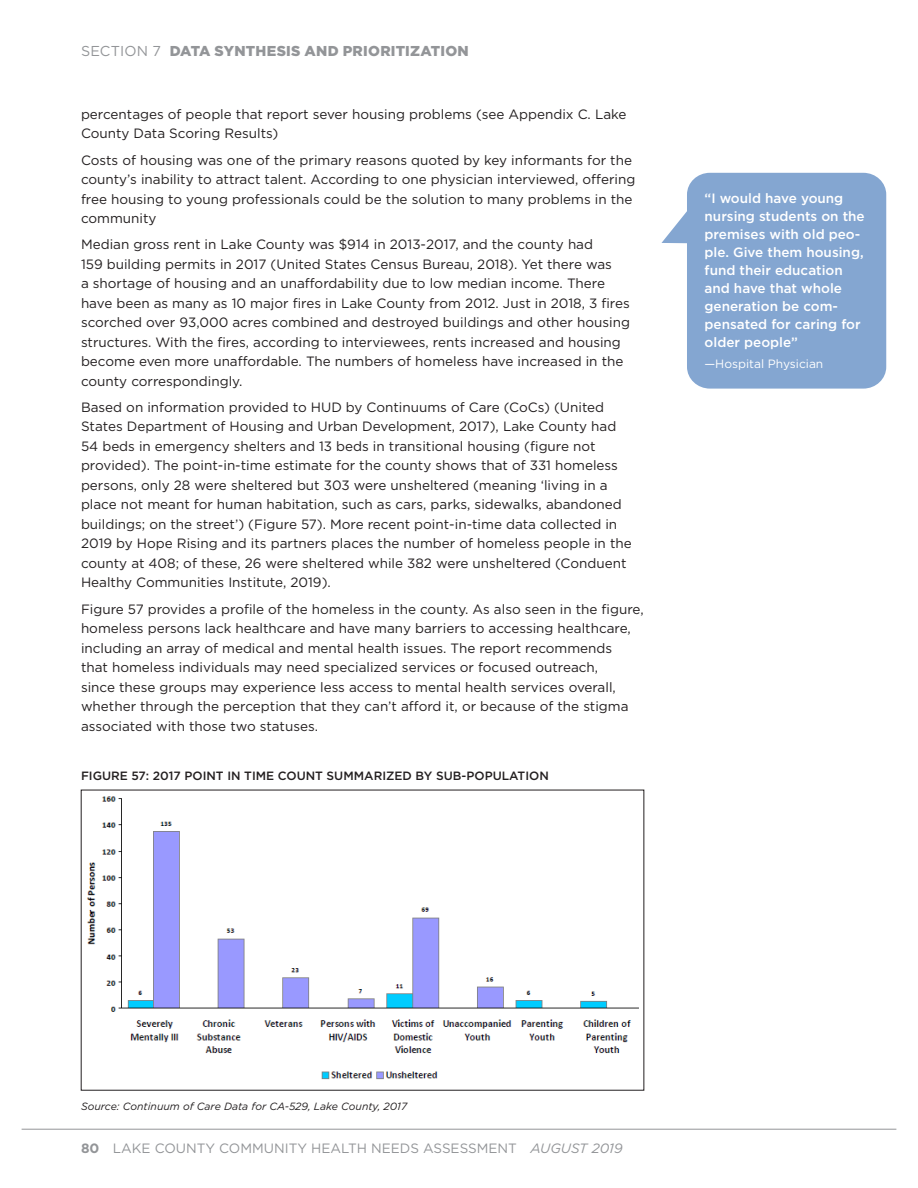
<style>
.page{position:relative;width:918px;height:1188px;background:#fff}
.page>*{position:absolute;margin:0;border:0;box-sizing:border-box;transform-origin:0 0}
.t1{font:900 14.4px "Gotham";letter-spacing:.015em;color:#939598}
.t2{font:13.5px/19.5px "Gotham";color:#231f20}
.t3{font:500 13.5px/18px "Gotham";color:#fff}
.t4{font:13.5px "Gotham";color:#939598}
.t5{font:500 12px "Gotham";color:#231f20}
.t6{font:12px "Gotham";color:#fff}
.t7{font:italic 10.5px "Gotham";color:#231f20}
.s1{font-weight:400}
.s2{font-weight:700}
.s3{font-style:italic}
</style>
<div class="page">
<hr style="left:22px;top:1129px;width:874px;height:1px;background:#939598">
<img style="left:86px;top:796px;width:553px;height:284px">
<div style="left:687px;top:173px;width:199px;height:216px;background:#84a6d1;border-radius:22px"></div>
<svg style="left:662px;top:211px;width:25px;height:32px"></svg>
<p class="t1" style="left:81px;top:41px;width:389px"><span class="s1">SECTION 7</span> DATA SYNTHESIS AND PRIORITIZATION</p>
<p class="t2" style="left:81px;top:104px;width:547px">percentages of people that report sever housing problems (see Appendix C. Lake<br>County Data Scoring Results)</p>
<p class="t2" style="left:81px;top:150px;width:556px">Costs of housing was one of the primary reasons quoted by key informants for the county’s inability to attract talent. According to one physician interviewed, offering free housing to young professionals could be the solution to many problems in the community</p>
<p class="t2" style="left:81px;top:234px;width:550px">Median gross rent in Lake County was $914 in 2013-2017, and the county had<br>159 building permits in 2017 (United States Census Bureau, 2018). Yet there was<br>a shortage of housing and an unaffordability due to low median income. There have been as many as 10 major fires in Lake County from 2012. Just in 2018, 3 fires scorched over 93,000 acres combined and destroyed buildings and other housing structures. With the fires, according to interviewees, rents increased and housing become even more unaffordable. The numbers of homeless have increased in the county correspondingly.</p>
<p class="t2" style="left:81px;top:397px;width:552px">Based on information provided to HUD by Continuums of Care (CoCs) (United States Department of Housing and Urban Development, 2017), Lake County had 54 beds in emergency shelters and 13 beds in transitional housing (figure not provided). The point-in-time estimate for the county shows that of 331 homeless persons, only 28 were sheltered but 303 were unsheltered (meaning ‘living in a place not meant for human habitation, such as cars, parks, sidewalks, abandoned buildings; on the street’) (Figure 57). More recent point-in-time data collected in 2019 by Hope Rising and its partners places the number of homeless people in the county at 408; of these, 26 were sheltered while 382 were unsheltered (Conduent Healthy Communities Institute, 2019).</p>
<p class="t2" style="left:81px;top:599px;width:564px">Figure 57 provides a profile of the homeless in the county. As also seen in the figure, homeless persons lack healthcare and have many barriers to accessing healthcare, including an array of medical and mental health issues. The report recommends<br>that homeless individuals may need specialized services or focused outreach,<br>since these groups may experience less access to mental health services overall, whether through the perception that they can’t afford it, or because of the stigma associated with those two statuses.</p>
<p class="t5" style="left:81px;top:768px;width:469px">FIGURE 57: 2017 POINT IN TIME COUNT SUMMARIZED BY SUB-POPULATION</p>
<p class="t3" style="left:705px;top:189px;width:162px">“I would have young nursing students on the premises with old peo&shy;ple. Give them housing, fund their education and have that whole generation be com&shy;pensated for caring for older people”</p>
<p class="t6" style="left:705px;top:356px;width:120px">—Hospital Physician</p>
<p class="t7" style="left:81px;top:1100px;width:328px">Source: Continuum of Care Data for CA-529, Lake County, 2017</p>
<p class="t4" style="left:81px;top:1139px;width:543px"><span class="s2">80</span> LAKE COUNTY COMMUNITY HEALTH NEEDS ASSESSMENT <span class="s3">AUGUST 2019</span></p>
</div>
